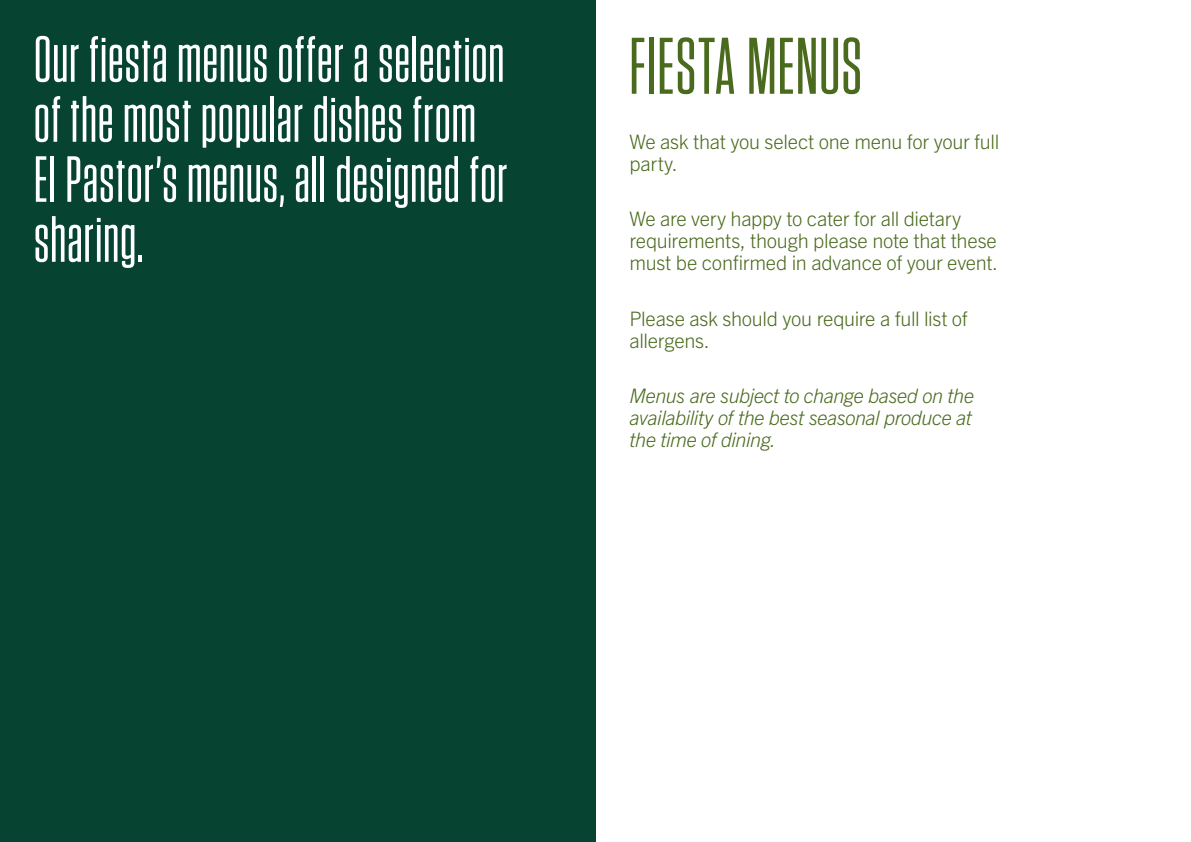
<style>
.page{position:relative;width:1191px;height:842px;background:#fff}
.page>*{position:absolute;margin:0;border:0;box-sizing:border-box;transform-origin:0 0}
.t1{font:500 80px "Tungsten Condensed";letter-spacing:.015em;color:#4a6a1d}
.LARGE_TEXT_white{font:500 65px/60px "Tungsten Condensed";letter-spacing:.015em;color:#fff}
.BODY_green{font:300 20px/22px "Trade Gothic Next LT Pro";letter-spacing:-.015em;color:#4a6a1d}
.BODY_green-2{font:italic 300 20px/22px "Trade Gothic Next LT Pro";letter-spacing:-.025em;color:#4a6a1d;text-align:justify}
</style>
<div class="page">
<div style="left:0;top:0;width:595px;height:842px;background:#064431"></div>
<p class="LARGE_TEXT_white" style="left:34px;top:31px;width:475px">Our fiesta menus offer a selection of the most popular dishes from<br>El Pastor’s menus, all designed for sharing.</p>
<p class="t1" style="left:629px;top:28px;width:234px">FIESTA MENUS</p>
<p class="BODY_green" style="left:629px;top:129px;width:371px">We ask that you select one menu for your full party.</p>
<p class="BODY_green" style="left:629px;top:207px;width:370px">We are very happy to cater for all dietary requirements, though please note that these must be confirmed in advance of your event.</p>
<p class="BODY_green" style="left:629px;top:306px;width:340px">Please ask should you require a full list of allergens.</p>
<p class="BODY_green-2" style="left:629px;top:383px;width:346px">Menus are subject to change based on the availability of the best seasonal produce at the time of dining.</p>
</div>
